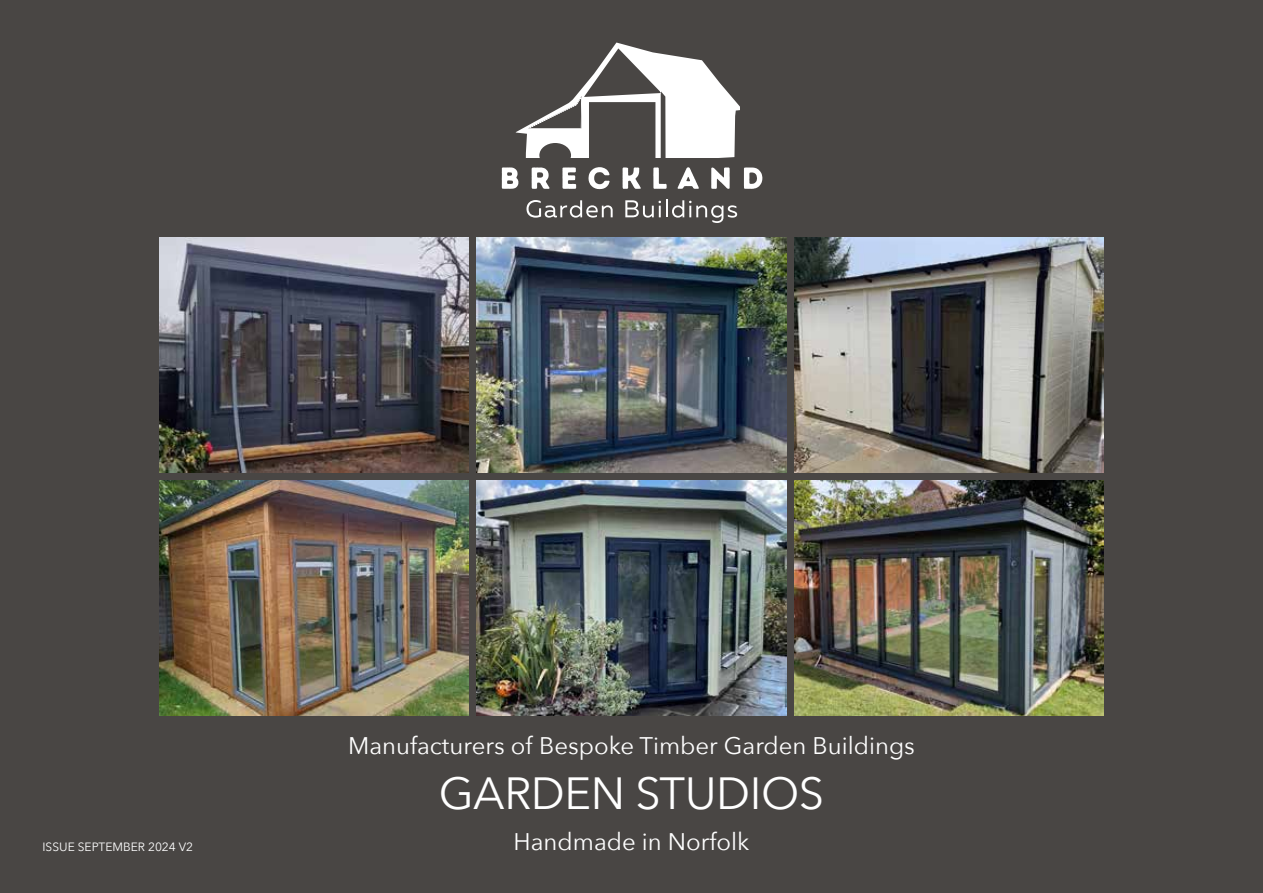
<style>
.page{position:relative;width:1263px;height:893px;background:#494644}
.page>*{position:absolute;margin:0;border:0;box-sizing:border-box;transform-origin:0 0}
.t1{font:45px "Avenir Next";letter-spacing:-.01em;color:#fff}
.t2{font:24px "Avenir Next";color:#fff}
.t3{font:12px "Avenir Next";color:#fff}
</style>
<div class="page">
<img style="left:159px;top:481px;width:309px;height:234px">
<img style="left:477px;top:481px;width:309px;height:234px">
<img style="left:794px;top:481px;width:309px;height:234px">
<img style="left:159px;top:238px;width:309px;height:234px">
<img style="left:477px;top:238px;width:309px;height:234px">
<img style="left:794px;top:238px;width:309px;height:234px">
<svg style="left:516px;top:43px;width:223px;height:114px"></svg>
<svg style="left:502px;top:167px;width:16px;height:22px"></svg>
<svg style="left:532px;top:167px;width:17px;height:22px"></svg>
<svg style="left:562px;top:167px;width:14px;height:22px"></svg>
<svg style="left:588px;top:167px;width:22px;height:22px"></svg>
<svg style="left:622px;top:167px;width:19px;height:22px"></svg>
<svg style="left:653px;top:167px;width:14px;height:22px"></svg>
<svg style="left:678px;top:167px;width:21px;height:22px"></svg>
<svg style="left:711px;top:167px;width:19px;height:22px"></svg>
<svg style="left:744px;top:167px;width:18px;height:22px"></svg>
<svg style="left:526px;top:200px;width:87px;height:18px"></svg>
<svg style="left:625px;top:200px;width:112px;height:23px"></svg>
<p class="t3" style="left:43px;top:836px;width:152px">ISSUE SEPTEMBER 2024 V2</p>
<p class="t2" style="left:348px;top:726px;width:568px">Manufacturers of Bespoke Timber Garden Buildings</p>
<h1 class="t1" style="left:439px;top:756px;width:387px">GARDEN STUDIOS</h1>
<p class="t2" style="left:513px;top:821px;width:237px">Handmade in Norfolk</p>
</div>
